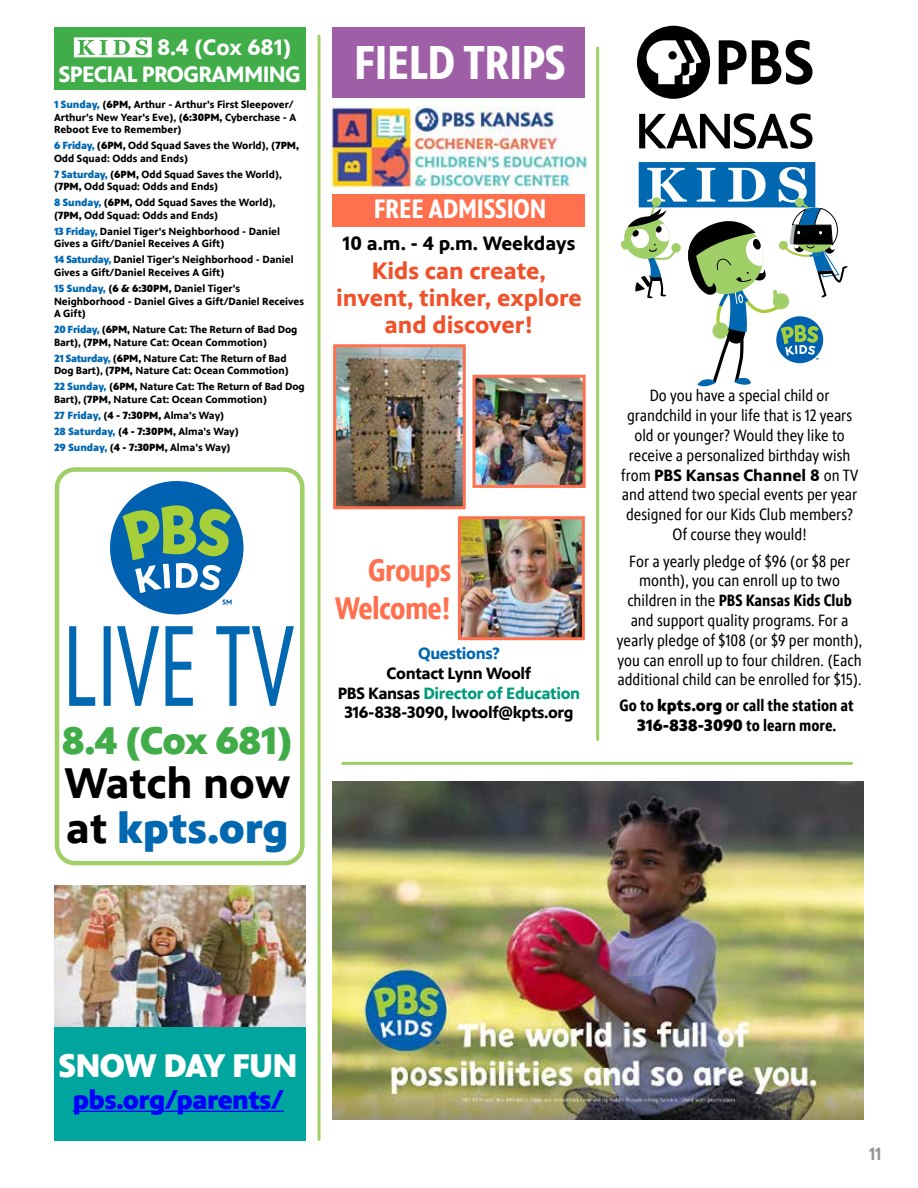
<style>
.page{position:relative;width:918px;height:1188px;background:#fff}
.page>*{position:absolute;margin:0;border:0;box-sizing:border-box;transform-origin:0 0}
.t1{font:700 48px "PBS Sans Condensed";letter-spacing:-.01em;color:#fff}
.t2{font:700 43.2px/44.7px "PBS Sans";color:#000}
.t3{font:900 38.85px "PBS Sans";letter-spacing:-.02em;color:#41ad49}
.t4{font:900 33px "PBS Sans";letter-spacing:-.02em;color:#fff}
.t5{font:700 31.5px/37.8px "PBS Sans Condensed";letter-spacing:-.02em;color:#ff704f;text-align:right}
.t6{font:900 27px "PBS Sans";letter-spacing:-.02em;color:#00f}
.t7{font:700 27px "PBS Sans Condensed";letter-spacing:-.01em;color:#fff}
.t8{font:700 24px/27px "PBS Sans";color:#f0512a;text-align:center}
.t9{font:700 22.5px "PBS Sans";letter-spacing:-.03em;color:#fff}
.t10{font:700 19.5px "PBS Sans";color:#000}
.t11{font:700 18px "PBS Sans Condensed";color:#939598}
.t12{font:16.5px/19.8px "PBS Sans Condensed";color:#000;text-align:center}
.t13{font:700 16.5px/19.8px "PBS Sans";letter-spacing:-.02em;color:#000;text-align:center}
.t14{font:700 16.5px "PBS Sans Condensed";color:#000}
.t15{font:700 16.5px "PBS Sans";color:#000}
.t16{font:900 16.5px "PBS Sans";color:#000}
.t17{font:700 16.5px "PBS Sans";letter-spacing:-.02em;color:#0067b1}
.t18{font:700 10.5px/12.6px "PBS Sans";color:#000}
.s1{font-weight:900;color:#0067b1}
.s2{font-weight:900}
.s3{color:#009b7a}
.s4{font-family:"PBS Sans Condensed";font-weight:400}
.s5{font-weight:700}
.s6{font-family:"PBS Sans";font-weight:900}
.s7{font-family:"PBS Sans Condensed";font-weight:700}
</style>
<div class="page">
<div style="left:54px;top:27px;width:252px;height:62px;background:#41ad49"></div>
<svg style="left:719px;top:40px;width:94px;height:45px"></svg>
<svg style="left:637px;top:26px;width:73px;height:73px"></svg>
<svg style="left:639px;top:113px;width:174px;height:36px"></svg>
<svg style="left:621px;top:162px;width:227px;height:225px"></svg>
<img style="left:330px;top:106px;width:257px;height:82px">
<hr style="left:596px;top:48px;width:3px;height:692px;background:#a0cf67">
<img style="left:333px;top:782px;width:531px;height:338px">
<div style="left:333px;top:195px;width:252px;height:32px;background:#ff704f"></div>
<img style="left:337px;top:348px;width:125px;height:157px">
<div style="left:333px;top:344px;width:133px;height:165px;border:3px solid #ff704f"></div>
<img style="left:462px;top:520px;width:119px;height:116px">
<div style="left:458px;top:516px;width:127px;height:124px;border:3px solid #ff704f"></div>
<img style="left:476px;top:379px;width:106px;height:105px">
<div style="left:472px;top:375px;width:114px;height:113px;border:3px solid #ff704f"></div>
<hr style="left:343px;top:762px;width:509px;height:3px;background:#a0cf67">
<div style="left:333px;top:27px;width:252px;height:70px;background:#9e5fa6"></div>
<svg style="left:74px;top:37px;width:78px;height:20px"></svg>
<hr style="left:318px;top:36px;width:3px;height:1103px;background:#a0cf67">
<svg style="left:110px;top:481px;width:134px;height:134px"></svg>
<svg style="left:69px;top:626px;width:225px;height:80px"></svg>
<div style="left:54px;top:885px;width:252px;height:255px;background:#00a69e"></div>
<img style="left:54px;top:885px;width:252px;height:142px">
<hr style="left:73px;top:1111px;width:211px;height:1px;background:#00f">
<div style="left:55px;top:467px;width:250px;height:398px;border:4px solid #a0cf67;border-radius:18px"></div>
<h3 class="t9" style="left:157px;top:35px;width:136px">8.4 (Cox 681)</h3>
<h3 class="t9" style="left:59px;top:62px;width:244px">SPECIAL PROGRAMMING</h3>
<p class="t18" style="left:54px;top:98px;width:244px"><span class="s1">1 Sunday,</span> (<span class="s2">6PM,</span> Arthur - Arthur's First Sleepover/<br>Arthur's New Year's Eve), (<span class="s2">6:30PM,</span> Cyberchase - A<br>Reboot Eve to Remember)</p>
<p class="t18" style="left:54px;top:139px;width:247px"><span class="s1">6 Friday,</span> (<span class="s2">6PM,</span> Odd Squad Saves the World), (<span class="s2">7PM,<br></span>Odd Squad: Odds and Ends)</p>
<p class="t18" style="left:54px;top:168px;width:230px"><span class="s1">7 Saturday,</span> (<span class="s2">6PM,</span> Odd Squad Saves the World), (<span class="s2">7PM,</span> Odd Squad: Odds and Ends)</p>
<p class="t18" style="left:54px;top:197px;width:223px"><span class="s1">8 Sunday,</span> (<span class="s2">6PM,</span> Odd Squad Saves the World), (<span class="s2">7PM,</span> Odd Squad: Odds and Ends)</p>
<p class="t18" style="left:54px;top:225px;width:228px"><span class="s1">13 Friday,</span> Daniel Tiger's Neighborhood - Daniel<br>Gives a Gift/Daniel Receives A Gift)</p>
<p class="t18" style="left:54px;top:254px;width:241px"><span class="s1">14 Saturday,</span> Daniel Tiger's Neighborhood - Daniel<br>Gives a Gift/Daniel Receives A Gift)</p>
<p class="t18" style="left:54px;top:282px;width:252px"><span class="s1">15 Sunday,</span> (<span class="s2">6 &amp; 6:30PM,</span> Daniel Tiger's<br>Neighborhood - Daniel Gives a Gift/Daniel Receives<br>A Gift)</p>
<p class="t18" style="left:54px;top:323px;width:245px"><span class="s1">20 Friday,</span> (<span class="s2">6PM,</span> Nature Cat: The Return of Bad Dog<br>Bart), (<span class="s2">7PM,</span> Nature Cat: Ocean Commotion)</p>
<p class="t18" style="left:54px;top:352px;width:236px"><span class="s1">21 Saturday,</span> (<span class="s2">6PM,</span> Nature Cat: The Return of Bad<br>Dog Bart), (<span class="s2">7PM,</span> Nature Cat: Ocean Commotion)</p>
<p class="t18" style="left:54px;top:381px;width:252px"><span class="s1">22 Sunday,</span> (<span class="s2">6PM,</span> Nature Cat: The Return of Bad Dog<br>Bart), (<span class="s2">7PM,</span> Nature Cat: Ocean Commotion)</p>
<p class="t18" style="left:54px;top:407px;width:186px;line-height:15.9px"><span class="s1">27 Friday,</span> (<span class="s2">4 - 7:30PM,</span> Alma's Way)<br><span class="s1">28 Saturday,</span> (<span class="s2">4 - 7:30PM,</span> Alma's Way)<br><span class="s1">29 Sunday,</span> (<span class="s2">4 - 7:30PM,</span> Alma's Way)</p>
<h1 class="t1" style="left:354px;top:35px;width:213px">FIELD TRIPS</h1>
<h3 class="t7" style="left:374px;top:194px;width:174px">FREE ADMISSION</h3>
<h3 class="t10" style="left:343px;top:232px;width:234px">10 a.m. - 4 p.m. Weekdays</h3>
<h3 class="t8" style="left:336px;top:258px;width:247px">Kids can create, invent, tinker, explore and discover!</h3>
<h3 class="t3" style="left:62px;top:718px;width:233px">8.4 (Cox 681)</h3>
<h2 class="t2" style="left:64px;top:762px;width:227px">Watch now at <span class="s1">kpts.org</span></h2>
<h3 class="t5" style="left:335px;top:552px;width:118px">Groups<br>Welcome!</h3>
<h3 class="t17" style="left:418px;top:644px;width:83px">Questions?</h3>
<h3 class="t13" style="left:338px;top:664px;width:244px">Contact Lynn Woolf<br>PBS Kansas <span class="s3">Director of Education<br></span>316-838-3090, lwoolf@kpts.org</h3>
<h3 class="t12" style="left:627px;top:386px;width:227px">Do you have a special child or grandchild in your life that is 12 years old or younger? Would they like to receive a personalized birthday wish</h3>
<h3 class="t15" style="left:621px;top:466px;width:239px"><span class="s4">from</span> PBS Kansas Channel 8 <span class="s4">on TV</span></h3>
<h3 class="t12" style="left:622px;top:485px;width:237px">and attend two special events per year designed for our Kids Club members?<br>Of course they would!</h3>
<p class="t12" style="left:617px;top:551px;width:247px">For a yearly pledge of $96 (or $8 per month), you can enroll up to two children in the <span class="s5">PBS Kansas Kids Club </span>and support quality programs. For a yearly pledge of $108 (or $9 per month), you can enroll up to four children. (Each additional child can be enrolled for $15).</p>
<h3 class="t14" style="left:620px;top:697px;width:236px">Go to <span class="s6">kpts.org</span> or call the station at</h3>
<h3 class="t16" style="left:637px;top:716px;width:201px">316-838-3090 <span class="s7">to learn more.</span></h3>
<h3 class="t4" style="left:59px;top:1047px;width:241px">SNOW DAY FUN</h3>
<h3 class="t6" style="left:73px;top:1085px;width:212px">pbs.org/parents/</h3>
<h3 class="t11" style="left:869px;top:1143px;width:14px">11</h3>
</div>
